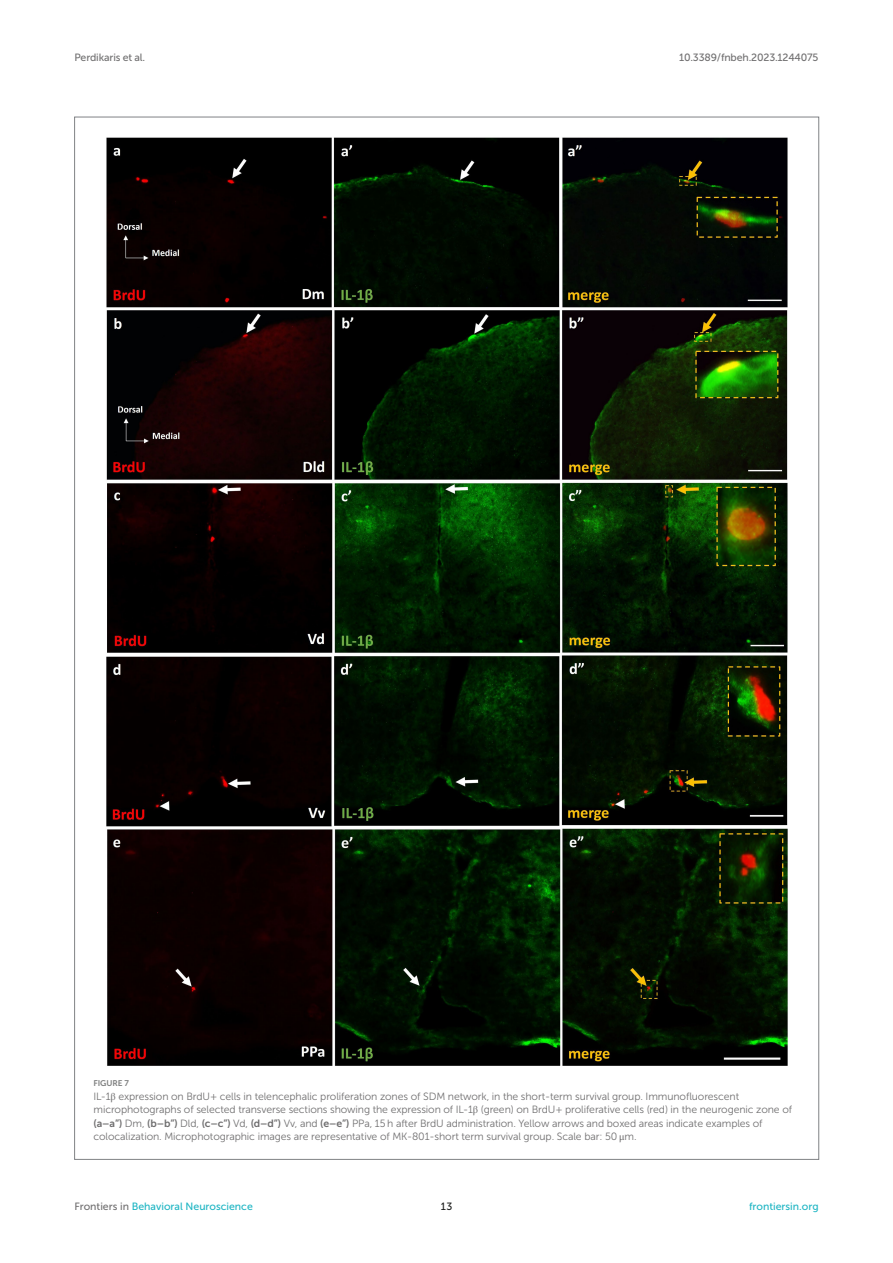
<style>
.page{position:relative;width:893px;height:1263px;background:#fff}
.page>*{position:absolute;margin:0;border:0;box-sizing:border-box;transform-origin:0 0}
.FIG_LEG{font:10.5px/13.5px "Museo Sans 300";letter-spacing:-.01em;color:#706f70}
.t1{font:10.5px "Museo Sans 500";color:#1db5c3}
.t2{font:10.5px "Museo Sans 500";letter-spacing:-.015em;color:#706f70}
.t3{font:10.5px "Museo Sans 500";color:#1b1c1b}
.FIG_HD{font:8.25px "Museo Sans 700";letter-spacing:-.01em;color:#7e7f7f}
.s1{font-family:"STIX General"}
.s2{font-family:"Museo Sans 700"}
.s3{color:#706f70}
</style>
<div class="page">
<img style="left:106px;top:137px;width:682px;height:929px">
<p class="t2" style="left:74px;top:51px;width:72px">Perdikaris et al.</p>
<p class="t2" style="left:679px;top:51px;width:141px">10.3389/fnbeh.2023.1244075</p>
<p class="FIG_HD" style="left:94px;top:1079px;width:37px">FIGURE 7</p>
<p class="FIG_LEG" style="left:94px;top:1090px;width:700px">IL-1<span class="s1">β</span> expression on BrdU+ cells in telencephalic proliferation zones of SDM network, in the short-term survival group. Immunofluorescent microphotographs of selected transverse sections showing the expression of IL-1<span class="s1">β</span> (green) on BrdU+ proliferative cells (red) in the neurogenic zone of <span class="s2">(a–a”)</span> Dm, <span class="s2">(b–b”)</span> Dld, <span class="s2">(c–c”)</span> Vd, <span class="s2">(d–d”)</span> Vv, and <span class="s2">(e–e”)</span> PPa, 15 h after BrdU administration. Yellow arrows and boxed areas indicate examples of colocalization. Microphotographic images are representative of MK-801-short term survival group. Scale bar: 50 <span class="s1">μ</span>m.</p>
<p class="t1" style="left:74px;top:1200px;width:180px"><span class="s3">Frontiers in</span> Behavioral Neuroscience</p>
<p class="t3" style="left:441px;top:1200px;width:13px">13</p>
<p class="t1" style="left:749px;top:1200px;width:71px">frontiersin.org</p>
</div>
